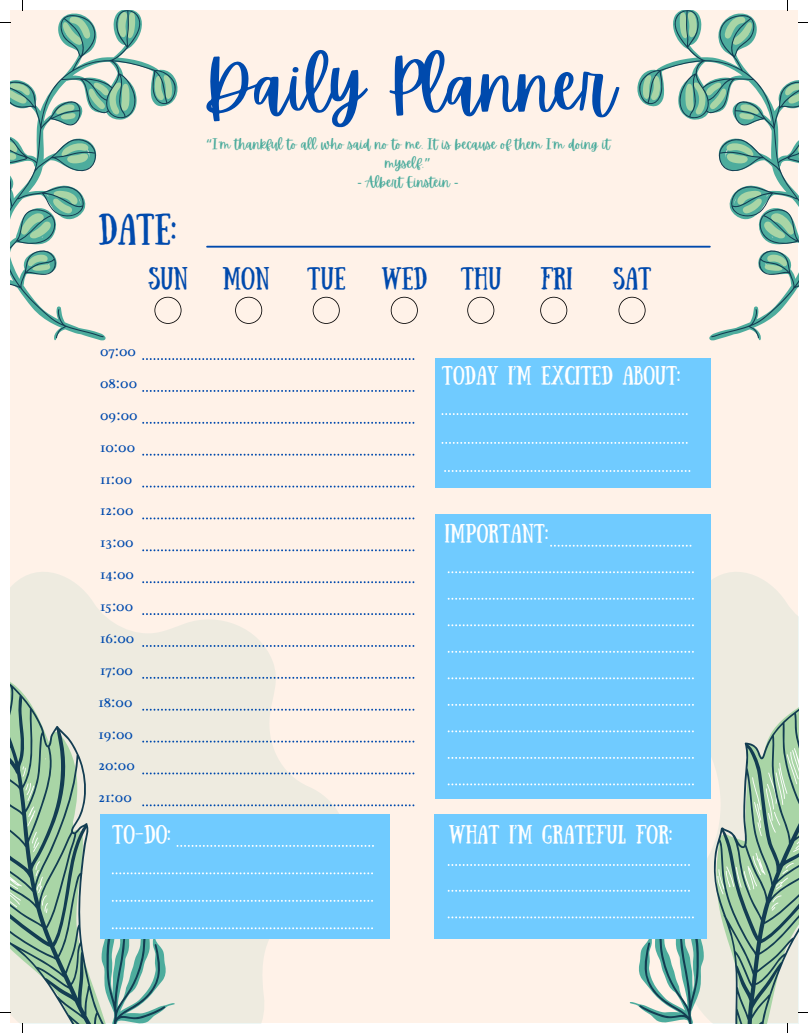
<style>
.page{position:relative;width:808px;height:1033px;background:#fff}
.page>*{position:absolute;margin:0;border:0;box-sizing:border-box;transform-origin:0 0}
.t1{font:68.75px "Apricots";color:#004aad}
.t2{font:31.25px "Sunday";color:#004aad}
.t3{font:22.5px "Sunday";color:#004aad}
.t4{font:18.75px "Sunday";color:#fff}
.t5{font:15px "Radley";color:#004aad}
.t6{font:13.5px/18.6px "Apricots";color:#4dac9d;text-align:center}
.s1{font-family:"Noto Sans Gurmukhi"}
.s2{font-family:"Noto Sans"}
</style>
<div class="page">
<div style="left:10px;top:10px;width:788px;height:1013px;background:#fff2e8"></div>
<svg style="left:10px;top:10px;width:167px;height:328px"></svg>
<svg style="left:638px;top:10px;width:160px;height:328px"></svg>
<svg style="left:10px;top:572px;width:337px;height:112px"></svg>
<svg style="left:710px;top:570px;width:88px;height:94px;background:#edebe1"></svg>
<svg style="left:595px;top:665px;width:203px;height:358px;background:#b5cbba"></svg>
<div style="left:10px;top:664px;width:251px;height:20px;background:#eeebe0"></div>
<hr style="left:207px;top:246px;width:502px;height:2px;background:#004aad">
<div style="left:435px;top:814px;width:272px;height:125px;background:#70cbff"></div>
<svg style="left:447px;top:889px;width:243px;height:2px"></svg>
<svg style="left:447px;top:864px;width:243px;height:2px"></svg>
<svg style="left:447px;top:916px;width:257px;height:107px"></svg>
<div style="left:435px;top:358px;width:275px;height:129px;background:#70cbff"></div>
<svg style="left:441px;top:442px;width:246px;height:2px"></svg>
<svg style="left:441px;top:413px;width:246px;height:2px"></svg>
<svg style="left:444px;top:470px;width:246px;height:2px"></svg>
<div style="left:435px;top:514px;width:275px;height:284px;background:#70cbff"></div>
<svg style="left:550px;top:545px;width:141px;height:1px"></svg>
<svg style="left:447px;top:598px;width:246px;height:1px"></svg>
<svg style="left:447px;top:677px;width:246px;height:2px"></svg>
<svg style="left:447px;top:757px;width:246px;height:1px"></svg>
<svg style="left:447px;top:571px;width:246px;height:2px"></svg>
<svg style="left:447px;top:651px;width:246px;height:1px"></svg>
<svg style="left:447px;top:730px;width:246px;height:2px"></svg>
<svg style="left:447px;top:624px;width:246px;height:2px"></svg>
<svg style="left:447px;top:704px;width:246px;height:1px"></svg>
<svg style="left:447px;top:783px;width:246px;height:2px"></svg>
<svg style="left:154px;top:297px;width:27px;height:27px"></svg>
<svg style="left:235px;top:297px;width:27px;height:27px"></svg>
<svg style="left:312px;top:297px;width:28px;height:27px"></svg>
<svg style="left:391px;top:297px;width:27px;height:27px"></svg>
<svg style="left:467px;top:297px;width:27px;height:27px"></svg>
<svg style="left:540px;top:297px;width:27px;height:27px"></svg>
<svg style="left:618px;top:297px;width:27px;height:27px"></svg>
<svg style="left:142px;top:358px;width:272px;height:2px"></svg>
<svg style="left:142px;top:485px;width:272px;height:2px"></svg>
<svg style="left:142px;top:581px;width:272px;height:2px"></svg>
<svg style="left:142px;top:677px;width:272px;height:1px"></svg>
<svg style="left:142px;top:422px;width:272px;height:2px"></svg>
<svg style="left:142px;top:549px;width:272px;height:2px"></svg>
<svg style="left:142px;top:645px;width:272px;height:2px"></svg>
<svg style="left:142px;top:390px;width:272px;height:2px"></svg>
<svg style="left:142px;top:517px;width:272px;height:2px"></svg>
<svg style="left:142px;top:613px;width:272px;height:2px"></svg>
<svg style="left:142px;top:454px;width:272px;height:1px"></svg>
<svg style="left:0;top:684px;width:414px;height:349px"></svg>
<p class="t1" style="left:202px;top:47px;width:414px">Daily Planner</p>
<p class="t2" style="left:98px;top:207px;width:79px">DATE:</p>
<p class="t3" style="left:148px;top:263px;width:41px">SUN</p>
<p class="t6" style="left:206px;top:136px;width:406px"><span class="s1">“</span>I’m thankful to all who said no to me. It is because of them I’m doing it myself.<span class="s1">”</span></p>
<p class="t6" style="left:357px;top:173px;width:103px"><span class="s2">-</span> Albert Einstein <span class="s2">-</span></p>
<p class="t3" style="left:222px;top:263px;width:49px">MON</p>
<p class="t3" style="left:307px;top:263px;width:40px">TUE</p>
<p class="t3" style="left:381px;top:263px;width:47px">WED</p>
<p class="t3" style="left:460px;top:263px;width:42px">THU</p>
<p class="t3" style="left:540px;top:263px;width:34px">FRI</p>
<p class="t3" style="left:613px;top:263px;width:40px">SAT</p>
<p class="t5" style="left:100px;top:341px;width:37px">07:00</p>
<p class="t5" style="left:100px;top:373px;width:39px">08:00</p>
<p class="t5" style="left:100px;top:405px;width:39px">09:00</p>
<p class="t5" style="left:100px;top:437px;width:37px">10:00</p>
<p class="t5" style="left:100px;top:469px;width:34px">11:00</p>
<p class="t5" style="left:100px;top:501px;width:35px">12:00</p>
<p class="t5" style="left:100px;top:533px;width:35px">13:00</p>
<p class="t5" style="left:100px;top:564px;width:35px">14:00</p>
<p class="t5" style="left:100px;top:596px;width:35px">15:00</p>
<p class="t5" style="left:100px;top:628px;width:36px">16:00</p>
<p class="t5" style="left:100px;top:660px;width:34px">17:00</p>
<p class="t5" style="left:98px;top:692px;width:36px">18:00</p>
<p class="t5" style="left:98px;top:724px;width:36px">19:00</p>
<p class="t5" style="left:98px;top:756px;width:38px">20:00</p>
<p class="t5" style="left:98px;top:788px;width:35px">21:00</p>
<p class="t4" style="left:442px;top:362px;width:240px">TODAY I’M EXCITED ABOUT:</p>
<p class="t4" style="left:444px;top:520px;width:105px">IMPORTANT:</p>
<p class="t4" style="left:112px;top:820px;width:60px">TO-DO:</p>
<p class="t4" style="left:449px;top:820px;width:225px">WHAT I’M GRATEFUL FOR:</p>
</div>
